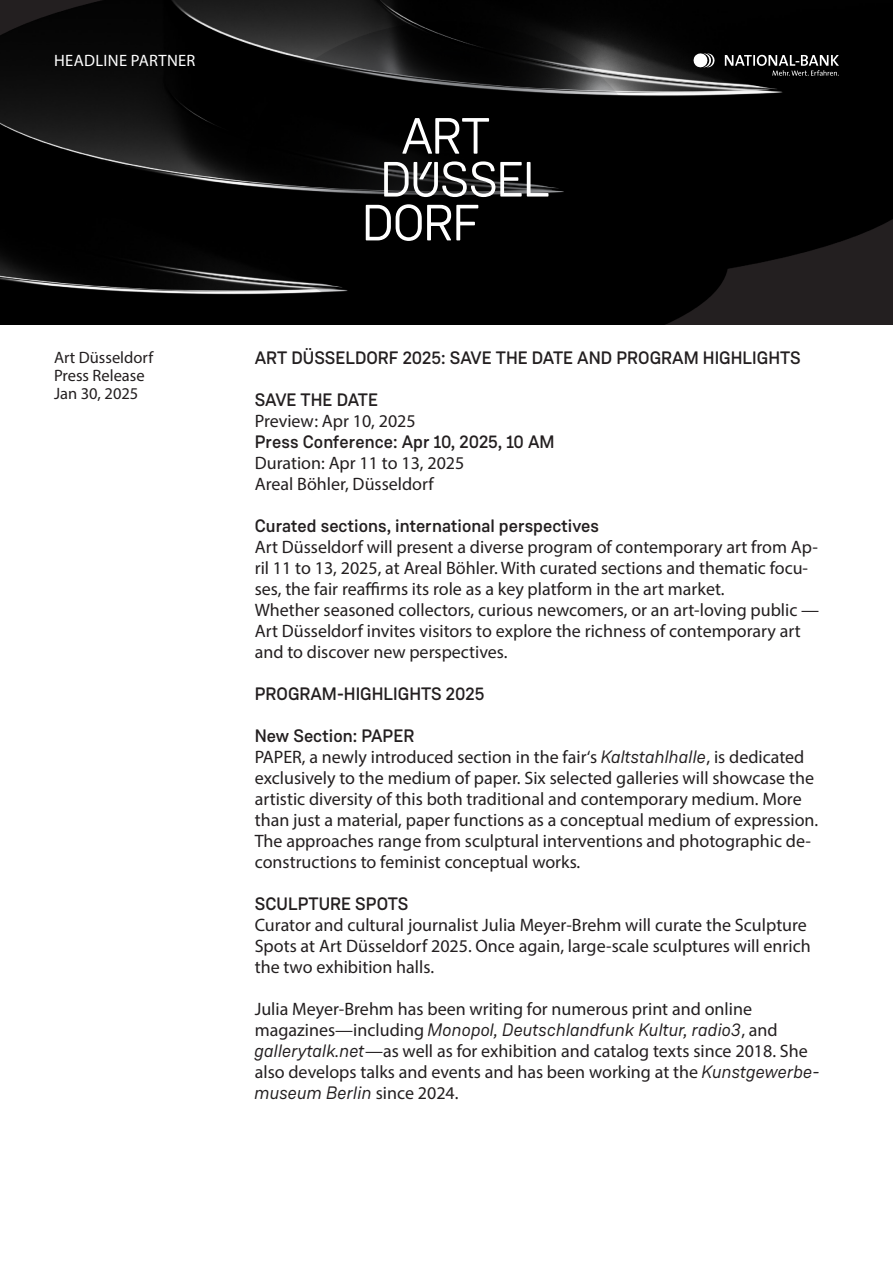
<style>
.page{position:relative;width:893px;height:1263px;background:#fff}
.page>*{position:absolute;margin:0;border:0;box-sizing:border-box;transform-origin:0 0}
.t1{font:18px/21px "Myriad Pro";color:#231f20}
.t2{font:500 18px "Weissenhof Grotesk";color:#231f20}
.t3{font:16.5px/18px "Myriad Pro";color:#231f20}
.t4{font:16.5px "Myriad Pro";letter-spacing:.02em;color:#fff}
.s1{font-family:"Weissenhof Grotesk";font-style:italic}
</style>
<div class="page">
<img style="left:0;top:0;width:893px;height:325px">
<svg style="left:246px;top:22px;width:401px;height:303px;background:#070707"></svg>
<svg style="left:402px;top:118px;width:87px;height:36px"></svg>
<svg style="left:366px;top:204px;width:112px;height:37px"></svg>
<svg style="left:384px;top:161px;width:164px;height:36px"></svg>
<svg style="left:693px;top:52px;width:22px;height:16px"></svg>
<svg style="left:725px;top:55px;width:114px;height:21px;background:#404040"></svg>
<p class="t4" style="left:54px;top:51px;width:143px">HEADLINE PARTNER</p>
<p class="t3" style="left:54px;top:348px;width:101px">Art Düsseldorf</p>
<p class="t3" style="left:54px;top:366px;width:92px">Press Release<br>Jan 30, 2025</p>
<p class="t2" style="left:255px;top:347px;width:548px">ART DÜSSELDORF 2025: SAVE THE DATE AND PROGRAM HIGHLIGHTS</p>
<p class="t2" style="left:255px;top:389px;width:125px">SAVE THE DATE</p>
<p class="t1" style="left:255px;top:410px;width:162px">Preview: Apr 10, 2025</p>
<p class="t2" style="left:255px;top:431px;width:301px">Press Conference: Apr 10, 2025, 10 AM</p>
<p class="t1" style="left:255px;top:452px;width:211px">Duration: Apr 11 to 13, 2025</p>
<p class="t1" style="left:255px;top:473px;width:181px">Areal Böhler, Düsseldorf</p>
<p class="t2" style="left:255px;top:515px;width:346px">Curated sections, international perspectives</p>
<p class="t1" style="left:255px;top:536px;width:565px">Art Düsseldorf will present a diverse program of contemporary art from Ap&shy;ril 11 to 13, 2025, at Areal Böhler. With curated sections and thematic focu&shy;ses, the fair reaffirms its role as a key platform in the art market.</p>
<p class="t1" style="left:255px;top:599px;width:566px">Whether seasoned collectors, curious newcomers, or an art-loving public —<br>Art Düsseldorf invites visitors to explore the richness of contemporary art and to discover new perspectives.</p>
<p class="t2" style="left:255px;top:683px;width:231px">PROGRAM-HIGHLIGHTS 2025</p>
<p class="t2" style="left:255px;top:725px;width:161px">New Section: PAPER</p>
<p class="t1" style="left:255px;top:746px;width:565px">PAPER, a newly introduced section in the fair‘s <span class="s1">Kaltstahlhalle</span>, is dedicated exclusively to the medium of paper. Six selected galleries will showcase the artistic diversity of this both traditional and contemporary medium. More than just a material, paper functions as a conceptual medium of expression.<br>The approaches range from sculptural interventions and photographic de&shy;constructions to feminist conceptual works.</p>
<p class="t2" style="left:255px;top:893px;width:155px">SCULPTURE SPOTS</p>
<p class="t1" style="left:255px;top:914px;width:558px">Curator and cultural journalist Julia Meyer-Brehm will curate the Sculpture<br>Spots at Art Düsseldorf 2025. Once again, large-scale sculptures will enrich the two exhibition halls.</p>
<p class="t1" style="left:255px;top:998px;width:499px">Julia Meyer-Brehm has been writing for numerous print and online</p>
<p class="t1" style="left:255px;top:1019px;width:567px">magazines—including <span class="s1">Monopol, Deutschlandfunk Kultur, radio3</span>, and <span class="s1">gallerytalk.net</span>—as well as for exhibition and catalog texts since 2018. She also develops talks and events and has been working at the <span class="s1">Kunstgewerbe&shy;museum Berlin</span> since 2024.</p>
</div>
